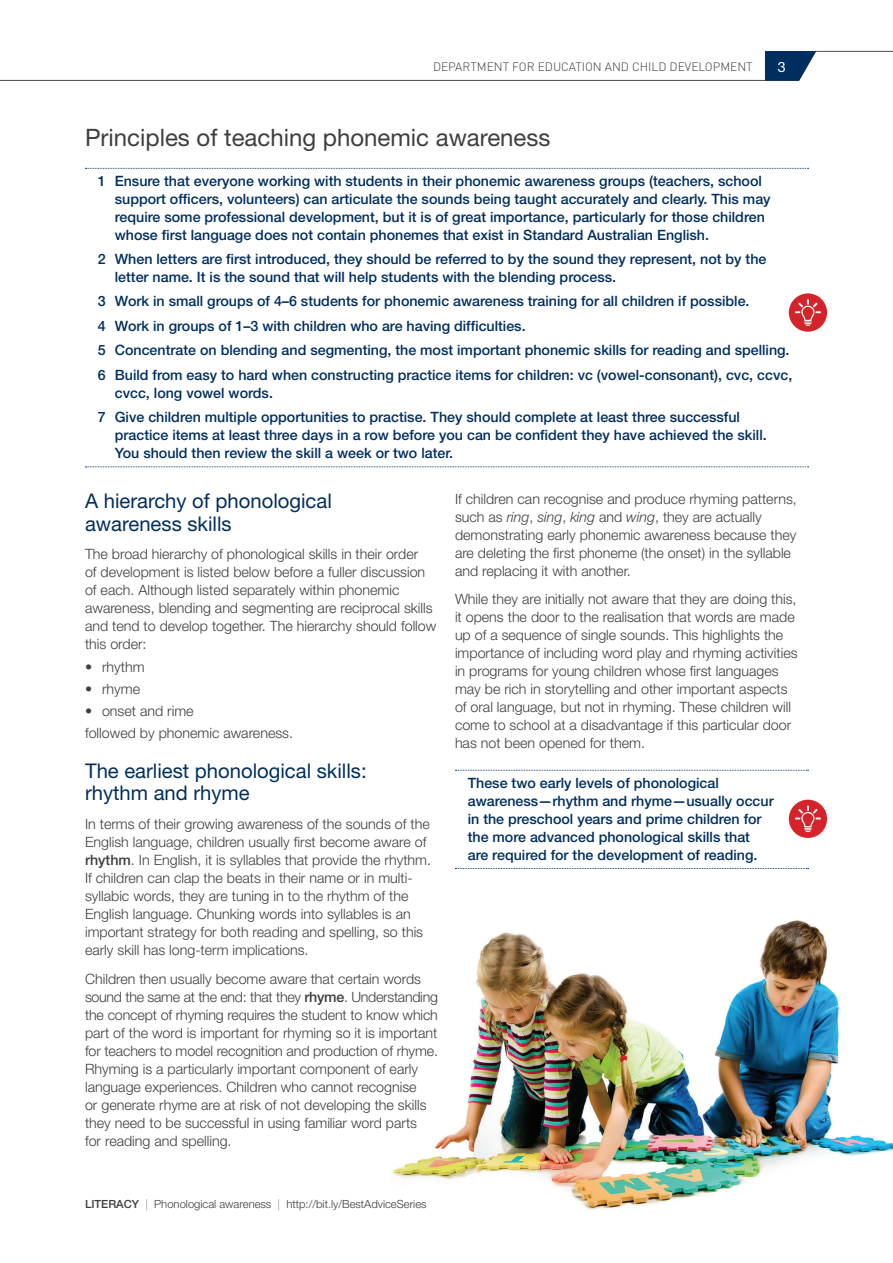
<style>
.page{position:relative;width:893px;height:1263px;background:#fff}
.page>*{position:absolute;margin:0;border:0;box-sizing:border-box;transform-origin:0 0}
.t1{font:24px "Helvetica Neue";color:#3e3e3f}
.t2{font:20.25px/22.5px "Helvetica Neue";color:#002e5e}
.t3{font:300 14.25px/18px "Helvetica Neue";color:#3e3e3f}
.t4{font:500 14.25px/18px "Helvetica Neue";color:#002e5e}
.t5{font:14.25px "Helvetica Neue";color:#fff}
.t6{font:300 12px "DIN";color:#3e3e3f}
.t7{font:300 11.25px "Helvetica Neue";color:#3e3e3f}
.s1{font-weight:500}
.s2{font-style:italic}
.s3{color:#939598}
</style>
<div class="page">
<img style="left:392px;top:920px;width:501px;height:290px">
<svg style="left:85px;top:168px;width:723px;height:1px"></svg>
<svg style="left:85px;top:466px;width:723px;height:1px"></svg>
<svg style="left:455px;top:770px;width:353px;height:1px"></svg>
<svg style="left:455px;top:868px;width:353px;height:1px"></svg>
<svg style="left:0;top:51px;width:893px;height:30px"></svg>
<div style="left:789px;top:293px;width:38px;height:39px;background:#d5232b;border-radius:50%"></div>
<svg style="left:795px;top:299px;width:26px;height:27px"></svg>
<div style="left:789px;top:800px;width:38px;height:38px;background:#d5232b;border-radius:50%"></div>
<svg style="left:795px;top:805px;width:26px;height:27px"></svg>
<p class="t6" style="left:433px;top:59px;width:321px">DEPARTMENT FOR EDUCATION AND CHILD DEVELOPMENT</p>
<p class="t5" style="left:778px;top:58px;width:9px">3</p>
<h1 class="t1" style="left:85px;top:124px;width:467px">Principles of teaching phonemic awareness</h1>
<p class="t4" style="left:115px;top:171px;width:657px;text-indent:-17px">1 Ensure that everyone working with students in their phonemic awareness groups (teachers, school support officers, volunteers) can articulate the sounds being taught accurately and clearly. This may require some professional development, but it is of great importance, particularly for those children whose first language does not contain phonemes that exist in Standard Australian English.</p>
<p class="t4" style="left:115px;top:250px;width:653px;text-indent:-17px">2 When letters are first introduced, they should be referred to by the sound they represent, not by the letter name. It is the sound that will help students with the blending process.</p>
<p class="t4" style="left:98px;top:289px;width:696px;line-height:24.5px">3 Work in small groups of 4–6 students for phonemic awareness training for all children if possible.<br>4 Work in groups of 1–3 with children who are having difficulties.<br>5 Concentrate on blending and segmenting, the most important phonemic skills for reading and spelling.<br>6 Build from easy to hard when constructing practice items for children: vc (vowel-consonant), cvc, ccvc,</p>
<p class="t4" style="left:98px;top:380px;width:644px;line-height:24.5px;text-indent:17px">cvcc, long vowel words.<br>7 Give children multiple opportunities to practise. They should complete at least three successful</p>
<p class="t4" style="left:115px;top:426px;width:653px">practice items at least three days in a row before you can be confident they have achieved the skill.<br>You should then review the skill a week or two later.</p>
<h2 class="t2" style="left:85px;top:489px;width:248px">A hierarchy of phonological awareness skills</h2>
<p class="t3" style="left:85px;top:545px;width:353px">The broad hierarchy of phonological skills in their order<br>of development is listed below before a fuller discussion of each. Although listed separately within phonemic awareness, blending and segmenting are reciprocal skills and tend to develop together. The hierarchy should follow this order:</p>
<p class="t3" style="left:85px;top:657px;width:61px">• rhythm</p>
<p class="t3" style="left:85px;top:679px;width:57px">• rhyme</p>
<p class="t3" style="left:85px;top:700px;width:210px;line-height:22.2px">• onset and rime<br>followed by phonemic awareness.</p>
<h2 class="t2" style="left:85px;top:759px;width:283px">The earliest phonological skills: rhythm and rhyme</h2>
<p class="t3" style="left:85px;top:814px;width:347px">In terms of their growing awareness of the sounds of the English language, children usually first become aware of <span class="s1">rhythm</span>. In English, it is syllables that provide the rhythm.<br>If children can clap the beats in their name or in multi&shy;syllabic words, they are tuning in to the rhythm of the English language. Chunking words into syllables is an important strategy for both reading and spelling, so this early skill has long-term implications.</p>
<p class="t3" style="left:85px;top:969px;width:354px">Children then usually become aware that certain words sound the same at the end: that they <span class="s1">rhyme</span>. Understanding the concept of rhyming requires the student to know which part of the word is important for rhyming so it is important for teachers to model recognition and production of rhyme.<br>Rhyming is a particularly important component of early language experiences. Children who cannot recognise<br>or generate rhyme are at risk of not developing the skills they need to be successful in using familiar word parts<br>for reading and spelling.</p>
<p class="t3" style="left:455px;top:489px;width:343px">If children can recognise and produce rhyming patterns, such as <span class="s2">ring</span>, <span class="s2">sing</span>, <span class="s2">king</span> and <span class="s2">wing</span>, they are actually demonstrating early phonemic awareness because they are deleting the first phoneme (the onset) in the syllable and replacing it with another.</p>
<p class="t3" style="left:455px;top:590px;width:344px">While they are initially not aware that they are doing this, it opens the door to the realisation that words are made up of a sequence of single sounds. This highlights the importance of including word play and rhyming activities in programs for young children whose first languages may be rich in storytelling and other important aspects of oral language, but not in rhyming. These children will come to school at a disadvantage if this particular door has not been opened for them.</p>
<p class="t4" style="left:468px;top:773px;width:307px">These two early levels of phonological awareness—rhythm and rhyme—usually occur in the preschool years and prime children for the more advanced phonological skills that are required for the development of reading.</p>
<p class="t7" style="left:85px;top:1197px;width:343px"><span class="s1">LITERACY</span> <span class="s3">|</span> Phonological awareness <span class="s3">|</span> http://bit.ly/BestAdviceSeries</p>
</div>
